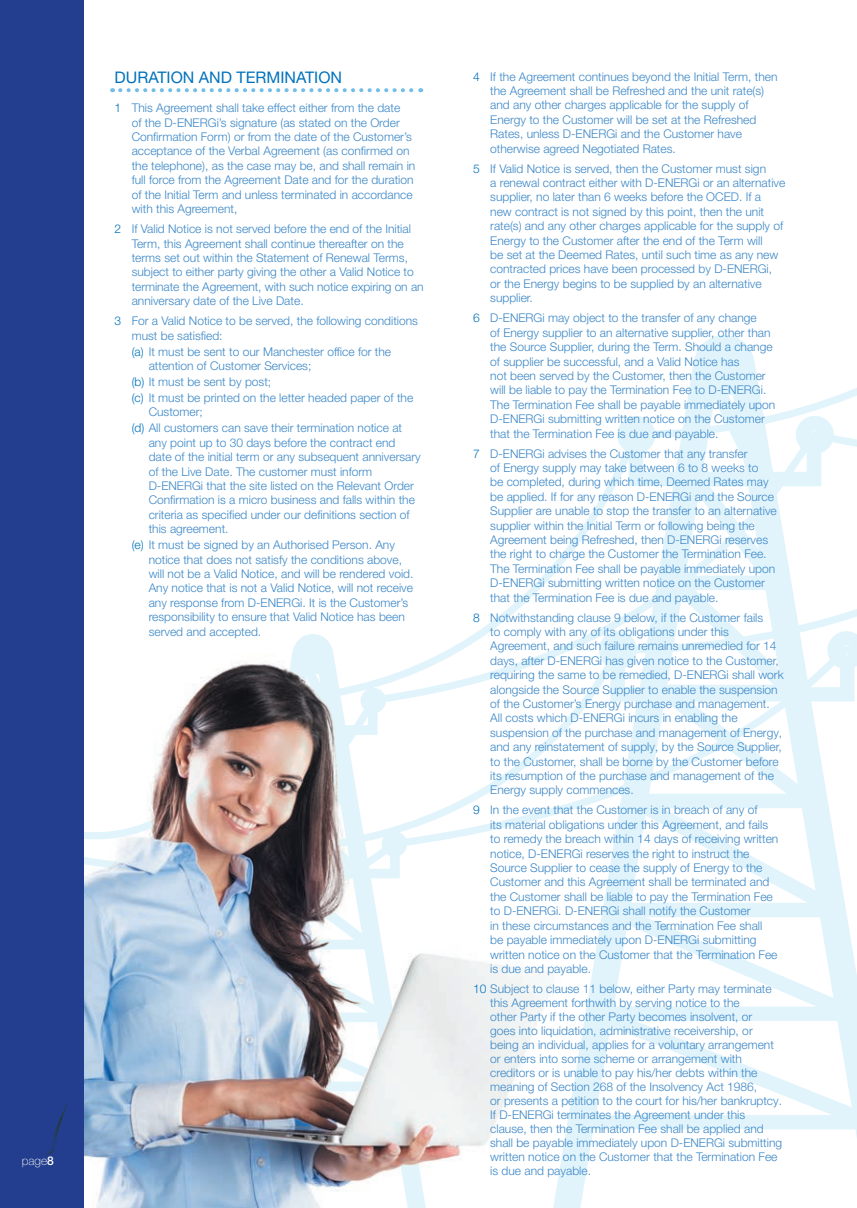
<style>
.page{position:relative;width:857px;height:1208px;background:#fff}
.page>*{position:absolute;margin:0;border:0;box-sizing:border-box;transform-origin:0 0}
.t1{font:16px "Helvetica Neue LT Pro";color:#0072bc}
.t2{font:300 12px/14.4px "Helvetica Neue LT Pro";color:#3b87c7}
.t3{font:100 12px "Helvetica Neue LT Pro";color:#fff}
.s1{font-weight:500}
.s2{color:#0072bc}
</style>
<div class="page">
<svg style="left:523px;top:355px;width:333px;height:781px"></svg>
<div style="left:693px;top:335px;width:61px;height:61px;background:#e1f4fc;border-radius:50%"></div>
<div style="left:292px;top:634px;width:41px;height:40px;background:#e1f4fc;border-radius:50%"></div>
<div style="left:0;top:0;width:84px;height:1207px;background:#233e8e"></div>
<img style="left:0;top:654px;width:579px;height:554px">
<svg style="left:120px;top:88px;width:301px;height:4px"></svg>
<p class="t3" style="left:22px;top:1153px;width:34px">page<span class="s1">8</span></p>
<p class="t1" style="left:115px;top:68px;width:229px">DURATION AND TERMINATION</p>
<p class="t2" style="left:132px;top:101px;width:285px;text-indent:-17px"><span class="s2">1</span> This Agreement shall take effect either from the date<br>of the D-ENERGi’s signature (as stated on the Order Confirmation Form) or from the date of the Customer’s acceptance of the Verbal Agreement (as confirmed on the telephone), as the case may be, and shall remain in full force from the Agreement Date and for the duration of the Initial Term and unless terminated in accordance with this Agreement,</p>
<p class="t2" style="left:132px;top:221px;width:280px;text-indent:-17px"><span class="s2">2</span> If Valid Notice is not served before the end of the Initial<br>Term, this Agreement shall continue thereafter on the</p>
<p class="t2" style="left:132px;top:250px;width:293px">terms set out within the Statement of Renewal Terms, subject to either party giving the other a Valid Notice to terminate the Agreement, with such notice expiring on an anniversary date of the Live Date.</p>
<p class="t2" style="left:132px;top:313px;width:288px;text-indent:-17px"><span class="s2">3</span> For a Valid Notice to be served, the following conditions must be satisfied:</p>
<p class="t2" style="left:149px;top:344px;width:244px;text-indent:-17px"><span class="s2">(a)</span> It must be sent to our Manchester office for the attention of Customer Services;</p>
<p class="t2" style="left:132px;top:374px;width:141px"><span class="s2">(b)</span> It must be sent by post;</p>
<p class="t2" style="left:149px;top:390px;width:266px;text-indent:-17px"><span class="s2">(c)</span> It must be printed on the letter headed paper of the<br>Customer;</p>
<p class="t2" style="left:132px;top:421px;width:272px"><span class="s2">(d)</span> All customers can save their termination notice at</p>
<p class="t2" style="left:149px;top:435px;width:248px">any point up to 30 days before the contract end</p>
<p class="t2" style="left:149px;top:449px;width:273px">date of the initial term or any subsequent anniversary</p>
<p class="t2" style="left:149px;top:464px;width:225px">of the Live Date. The customer must inform</p>
<p class="t2" style="left:149px;top:478px;width:266px">D-ENERGi that the site listed on the Relevant Order</p>
<p class="t2" style="left:149px;top:493px;width:268px">Confirmation is a micro business and falls within the</p>
<p class="t2" style="left:149px;top:507px;width:262px">criteria as specified under our definitions section of</p>
<p class="t2" style="left:149px;top:521px;width:81px">this agreement.</p>
<p class="t2" style="left:132px;top:537px;width:265px"><span class="s2">(e)</span> It must be signed by an Authorised Person. Any</p>
<p class="t2" style="left:149px;top:552px;width:266px">notice that does not satisfy the conditions above, will not be a Valid Notice, and will be rendered void.<br>Any notice that is not a Valid Notice, will not receive any response from D-ENERGi. It is the Customer’s responsibility to ensure that Valid Notice has been served and accepted.</p>
<p class="t2" style="left:473px;top:69px;width:305px"><span class="s2">4</span> If the Agreement continues beyond the Initial Term, then</p>
<p class="t2" style="left:490px;top:83px;width:275px">the Agreement shall be Refreshed and the unit rate(s) and any other charges applicable for the supply of</p>
<p class="t2" style="left:490px;top:112px;width:267px">Energy to the Customer will be set at the Refreshed</p>
<p class="t2" style="left:490px;top:126px;width:253px">Rates, unless D-ENERGi and the Customer have otherwise agreed Negotiated Rates.</p>
<p class="t2" style="left:473px;top:161px;width:294px"><span class="s2">5</span> If Valid Notice is served, then the Customer must sign</p>
<p class="t2" style="left:490px;top:175px;width:296px">a renewal contract either with D-ENERGi or an alternative</p>
<p class="t2" style="left:490px;top:190px;width:294px">supplier, no later than 6 weeks before the OCED. If a new contract is not signed by this point, then the unit rate(s) and any other charges applicable for the supply of</p>
<p class="t2" style="left:490px;top:233px;width:289px">Energy to the Customer after the end of the Term will be set at the Deemed Rates, until such time as any new contracted prices have been processed by D-ENERGi, or the Energy begins to be supplied by an alternative supplier.</p>
<p class="t2" style="left:490px;top:310px;width:284px;text-indent:-17px"><span class="s2">6</span> D-ENERGi may object to the transfer of any change<br>of Energy supplier to an alternative supplier, other than the Source Supplier, during the Term. Should a change</p>
<p class="t2" style="left:490px;top:354px;width:286px">of supplier be successful, and a Valid Notice has<br>not been served by the Customer, then the Customer will be liable to pay the Termination Fee to D-ENERGi.<br>The Termination Fee shall be payable immediately upon D-ENERGi submitting written notice on the Customer that the Termination Fee is due and payable.</p>
<p class="t2" style="left:490px;top:446px;width:269px;text-indent:-17px"><span class="s2">7</span> D-ENERGi advises the Customer that any transfer of Energy supply may take between 6 to 8 weeks to</p>
<p class="t2" style="left:490px;top:474px;width:280px">be completed, during which time, Deemed Rates may</p>
<p class="t2" style="left:490px;top:489px;width:285px">be applied. If for any reason D-ENERGi and the Source</p>
<p class="t2" style="left:490px;top:503px;width:288px">Supplier are unable to stop the transfer to an alternative supplier within the Initial Term or following being the</p>
<p class="t2" style="left:490px;top:532px;width:286px">Agreement being Refreshed, then D-ENERGi reserves the right to charge the Customer the Termination Fee.<br>The Termination Fee shall be payable immediately upon D-ENERGi submitting written notice on the Customer that the Termination Fee is due and payable.</p>
<p class="t2" style="left:473px;top:610px;width:291px"><span class="s2">8</span> Notwithstanding clause 9 below, if the Customer fails</p>
<p class="t2" style="left:490px;top:624px;width:290px">to comply with any of its obligations under this<br>Agreement, and such failure remains unremedied for 14 days, after D-ENERGi has given notice to the Customer,</p>
<p class="t2" style="left:490px;top:667px;width:295px">requiring the same to be remedied, D-ENERGi shall work</p>
<p class="t2" style="left:490px;top:682px;width:293px">alongside the Source Supplier to enable the suspension of the Customer’s Energy purchase and management.<br>All costs which D-ENERGi incurs in enabling the suspension of the purchase and management of Energy, and any reinstatement of supply, by the Source Supplier, to the Customer, shall be borne by the Customer before its resumption of the purchase and management of the Energy supply commences.</p>
<p class="t2" style="left:473px;top:802px;width:285px"><span class="s2">9</span> In the event that the Customer is in breach of any of</p>
<p class="t2" style="left:490px;top:817px;width:289px">its material obligations under this Agreement, and fails to remedy the breach within 14 days of receiving written</p>
<p class="t2" style="left:490px;top:846px;width:288px">notice, D-ENERGi reserves the right to instruct the Source Supplier to cease the supply of Energy to the Customer and this Agreement shall be terminated and the Customer shall be liable to pay the Termination Fee to D-ENERGi. D-ENERGi shall notify the Customer<br>in these circumstances and the Termination Fee shall be payable immediately upon D-ENERGi submitting written notice on the Customer that the Termination Fee is due and payable.</p>
<p class="t2" style="left:490px;top:981px;width:283px;text-indent:-17px"><span class="s2">10</span> Subject to clause 11 below, either Party may terminate this Agreement forthwith by serving notice to the<br>other Party if the other Party becomes insolvent, or</p>
<p class="t2" style="left:490px;top:1023px;width:264px">goes into liquidation, administrative receivership, or</p>
<p class="t2" style="left:490px;top:1037px;width:285px">being an individual, applies for a voluntary arrangement or enters into some scheme or arrangement with creditors or is unable to pay his/her debts within the</p>
<p class="t2" style="left:490px;top:1079px;width:268px">meaning of Section 268 of the Insolvency Act 1986,</p>
<p class="t2" style="left:490px;top:1093px;width:293px">or presents a petition to the court for his/her bankruptcy.<br>If D-ENERGi terminates the Agreement under this clause, then the Termination Fee shall be applied and shall be payable immediately upon D-ENERGi submitting written notice on the Customer that the Termination Fee is due and payable.</p>
</div>
